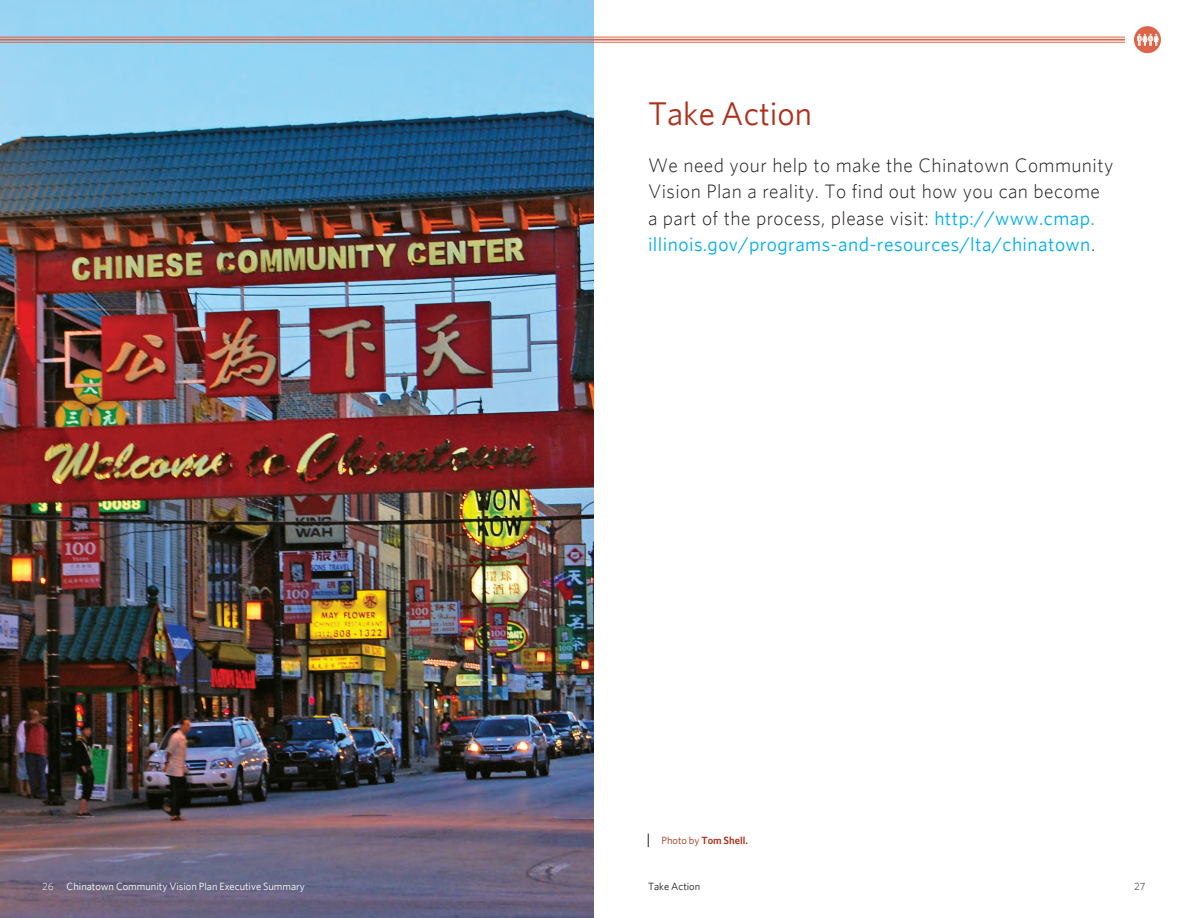
<style>
.page{position:relative;width:1188px;height:918px;background:#fff}
.page>*{position:absolute;margin:0;border:0;box-sizing:border-box;transform-origin:0 0}
.HEADLINE{font:33px "CMAP Sans";color:#ad301a}
.INTRO{font:300 19.5px/26.2px "CMAP Sans";letter-spacing:.02em;color:#231f20}
.HEADER_FOOTER{font:10.5px "CMAP Sans";color:#fff}
.PHOTO_CAPTION{font:700 10.5px "CMAP Sans";color:#ad301a}
.HEADER_FOOTER-2{font:10.5px "CMAP Sans";color:#231f20}
.DOCUMENT_TITLE{font:300 10.5px "CMAP Sans";color:#fff}
.DOCUMENT_TITLE-2{font:300 10.5px "CMAP Sans";color:#231f20}
.s1{font-weight:400;color:#00aeef}
.s2{font-weight:400}
</style>
<div class="page">
<img style="left:0;top:0;width:594px;height:918px">
<svg style="left:648px;top:834px;width:1px;height:13px"></svg>
<svg style="left:1134px;top:26px;width:27px;height:27px"></svg>
<hr style="left:0;top:42px;width:1125px;height:1px;background:#dc6549">
<hr style="left:0;top:39px;width:1125px;height:2px;background:#dc6549">
<hr style="left:0;top:37px;width:1125px;height:1px;background:#dc6549">
<p class="HEADLINE" style="left:648px;top:94px;width:166px">Take Action</p>
<p class="INTRO" style="left:648px;top:152px;width:467px">We need your help to make the Chinatown Community Vision Plan a reality. To find out how you can become a part of the process, please visit: <span class="s1">http://www.cmap. illinois.gov/programs-and-resources/lta/chinatown</span>.</p>
<p class="PHOTO_CAPTION" style="left:662px;top:834px;width:88px"><span class="s2">Photo by</span> Tom Shell.</p>
<p class="DOCUMENT_TITLE" style="left:42px;top:880px;width:13px">26</p>
<p class="HEADER_FOOTER" style="left:67px;top:880px;width:240px">Chinatown Community Vision Plan Executive Summary</p>
<p class="HEADER_FOOTER-2" style="left:648px;top:880px;width:54px">Take Action</p>
<p class="DOCUMENT_TITLE-2" style="left:1134px;top:880px;width:13px">27</p>
</div>
